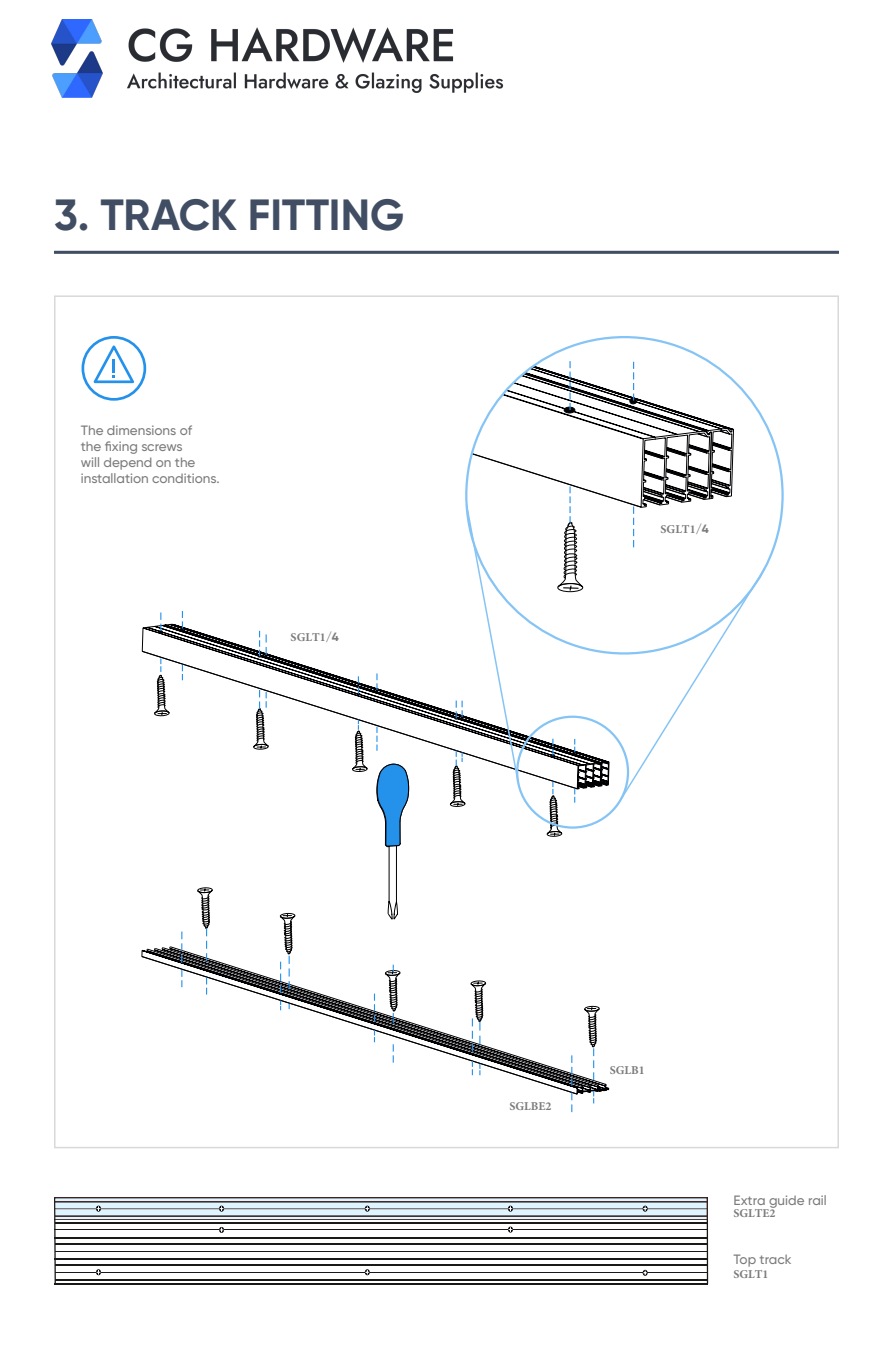
<style>
.page{position:relative;width:893px;height:1361px;background:#fff}
.page>*{position:absolute;margin:0;border:0;box-sizing:border-box;transform-origin:0 0}
.t1{font:700 43.65px "Gilroy";letter-spacing:-.005em;color:#404d63}
.t2{font:500 13.5px/16.2px "Gilroy";color:#7a7b7a}
.t3{font:700 12px "Minion Pro";color:#7a7b7a}
.s1{font-family:"Gilroy"}
</style>
<div class="page">
<hr style="left:54px;top:251px;width:785px;height:3px;background:#404d63">
<svg style="left:142px;top:625px;width:323px;height:125px"></svg>
<svg style="left:141px;top:946px;width:468px;height:148px"></svg>
<svg style="left:376px;top:763px;width:33px;height:157px"></svg>
<svg style="left:466px;top:337px;width:268px;height:166px"></svg>
<svg style="left:465px;top:503px;width:302px;height:299px"></svg>
<svg style="left:547px;top:782px;width:15px;height:55px"></svg>
<svg style="left:551px;top:738px;width:4px;height:18px"></svg>
<svg style="left:574px;top:788px;width:1px;height:14px"></svg>
<svg style="left:573px;top:739px;width:3px;height:14px"></svg>
<svg style="left:450px;top:750px;width:15px;height:57px"></svg>
<svg style="left:455px;top:700px;width:8px;height:19px"></svg>
<svg style="left:376px;top:727px;width:2px;height:24px"></svg>
<svg style="left:376px;top:673px;width:2px;height:18px"></svg>
<svg style="left:352px;top:719px;width:15px;height:53px"></svg>
<svg style="left:357px;top:676px;width:3px;height:19px"></svg>
<svg style="left:253px;top:690px;width:16px;height:59px"></svg>
<svg style="left:258px;top:631px;width:10px;height:26px"></svg>
<svg style="left:159px;top:612px;width:3px;height:20px"></svg>
<svg style="left:154px;top:658px;width:15px;height:58px"></svg>
<svg style="left:182px;top:665px;width:1px;height:15px"></svg>
<svg style="left:181px;top:611px;width:2px;height:19px"></svg>
<svg style="left:197px;top:887px;width:16px;height:74px"></svg>
<svg style="left:206px;top:977px;width:1px;height:17px"></svg>
<svg style="left:181px;top:931px;width:1px;height:32px"></svg>
<svg style="left:181px;top:970px;width:1px;height:17px"></svg>
<svg style="left:280px;top:913px;width:15px;height:80px"></svg>
<svg style="left:374px;top:993px;width:1px;height:29px"></svg>
<svg style="left:374px;top:1030px;width:1px;height:12px"></svg>
<svg style="left:385px;top:964px;width:15px;height:59px"></svg>
<svg style="left:393px;top:1044px;width:1px;height:18px"></svg>
<svg style="left:472px;top:1061px;width:1px;height:14px"></svg>
<svg style="left:471px;top:980px;width:15px;height:71px"></svg>
<svg style="left:584px;top:1006px;width:15px;height:74px"></svg>
<svg style="left:571px;top:1055px;width:1px;height:30px"></svg>
<svg style="left:571px;top:1092px;width:1px;height:20px"></svg>
<div style="left:516px;top:715px;width:113px;height:113px;border:2px solid #85c4f5;border-radius:50%"></div>
<svg style="left:54px;top:1197px;width:654px;height:87px"></svg>
<svg style="left:82px;top:336px;width:64px;height:65px"></svg>
<img style="left:51px;top:20px;width:453px;height:78px">
<h1 class="t1" style="left:54px;top:187px;width:352px">3. TRACK FITTING</h1>
<p class="t2" style="left:81px;top:422px;width:141px">The dimensions of<br>the fixing screws<br>will depend on the installation conditions.</p>
<p class="t3" style="left:291px;top:629px;width:50px">SGLT1<span class="s1">/4</span></p>
<p class="t3" style="left:661px;top:520px;width:50px">SGLT1<span class="s1">/4</span></p>
<p class="t3" style="left:509px;top:1098px;width:44px">SGLBE2</p>
<p class="t3" style="left:610px;top:1062px;width:37px">SGLB1</p>
<p class="t2" style="left:733px;top:1191px;width:95px">Extra guide rail</p>
<p class="t3" style="left:733px;top:1204px;width:44px">SGLTE2</p>
<p class="t2" style="left:733px;top:1251px;width:59px">Top track</p>
<p class="t3" style="left:733px;top:1265px;width:37px">SGLT1</p>
</div>
